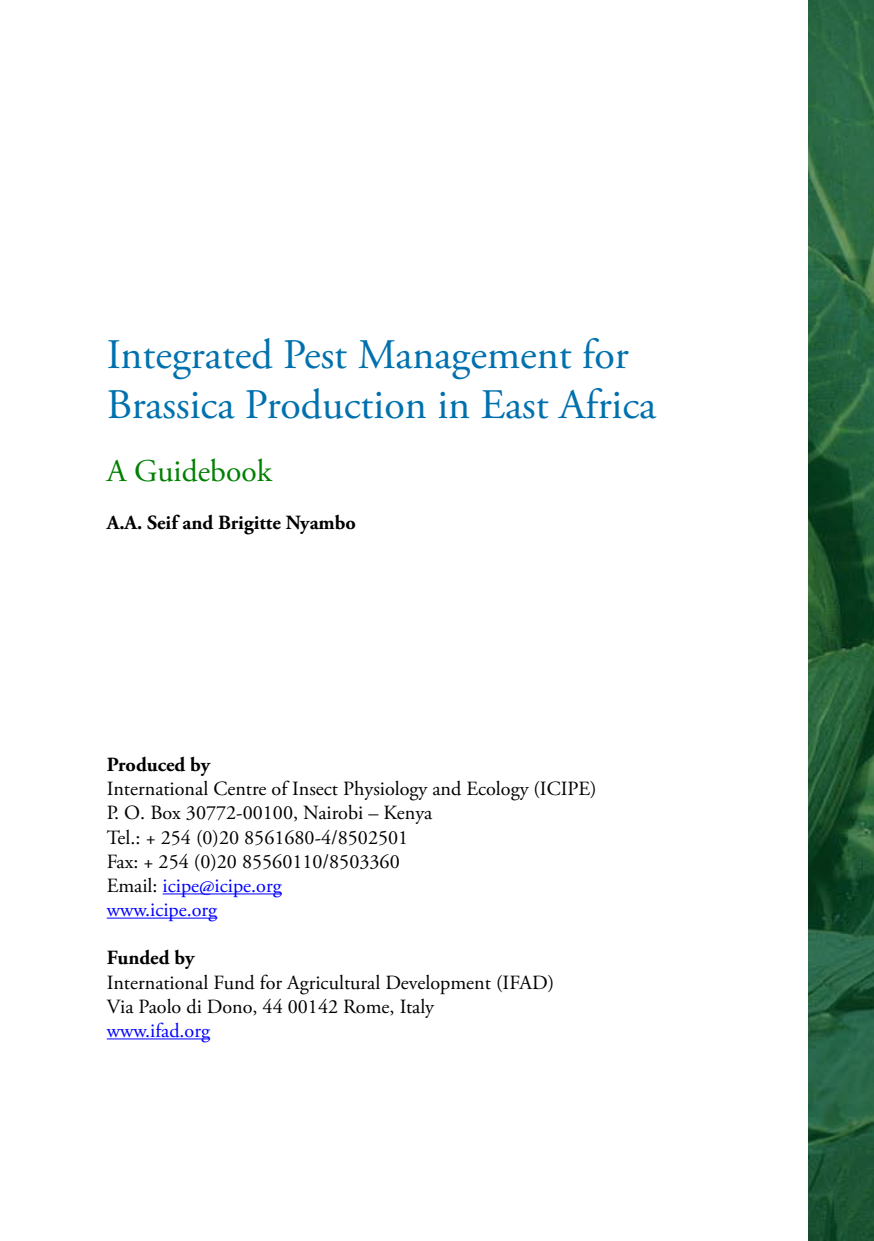
<style>
.page{position:relative;width:874px;height:1241px;background:#fff}
.page>*{position:absolute;margin:0;border:0;box-sizing:border-box;transform-origin:0 0}
.t1{font:42px/50.4px "Adobe Garamond Pro";color:#0071ae}
.t2{font:31.5px "Adobe Garamond Pro";color:#008000}
.t3{font:20.12px/24.2px "Adobe Garamond Pro";color:#000}
.t4{font:700 20.12px "Adobe Garamond Pro";color:#000}
.t5{font:20.12px "Adobe Garamond Pro";color:#00f}
.s1{color:#00f}
</style>
<div class="page">
<svg style="left:808px;top:0;width:65px;height:1240px;background:#225c39"></svg>
<hr style="left:162px;top:893px;width:119px;height:1px;background:#00f">
<hr style="left:107px;top:917px;width:110px;height:1px;background:#00f">
<hr style="left:107px;top:1038px;width:103px;height:1px;background:#00f">
<h1 class="t1" style="left:107px;top:331px;width:550px">Integrated Pest Management for<br>Brassica Production in East Africa</h1>
<h2 class="t2" style="left:107px;top:452px;width:166px">A Guidebook</h2>
<p class="t4" style="left:107px;top:511px;width:250px">A.A. Seif and Brigitte Nyambo</p>
<p class="t4" style="left:107px;top:752px;width:105px">Produced by</p>
<p class="t3" style="left:107px;top:777px;width:491px">International Centre of Insect Physiology and Ecology (ICIPE)<br>P. O. Box 30772-00100, Nairobi – Kenya<br>Tel.: + 254 (0)20 8561680-4/8502501<br>Fax: + 254 (0)20 85560110/8503360<br>Email: <span class="s1">icipe@icipe.org<br>www.icipe.org</span></p>
<p class="t4" style="left:107px;top:946px;width:89px">Funded by</p>
<p class="t3" style="left:107px;top:970px;width:448px">International Fund for Agricultural Development (IFAD)<br>Via Paolo di Dono, 44 00142 Rome, Italy</p>
<p class="t5" style="left:107px;top:1018px;width:105px">www.ifad.org</p>
</div>
